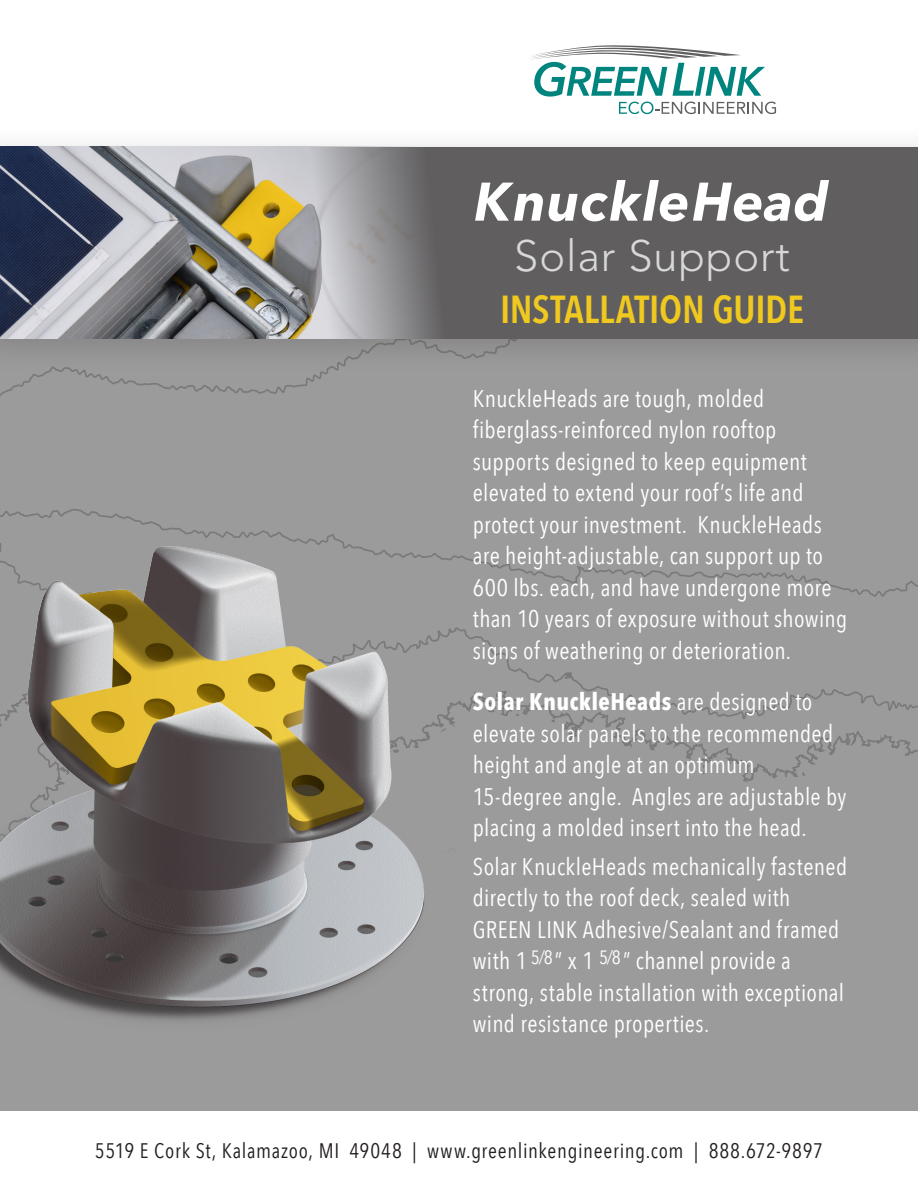
<style>
.page{position:relative;width:918px;height:1188px;background:#fff}
.page>*{position:absolute;margin:0;border:0;box-sizing:border-box;transform-origin:0 0}
.t1{font:300 43.5px "Avenir";letter-spacing:.02em;color:#d8d8d9}
.Paragraph_10_Frutige{font:600 39px "Avenir Next Condensed";letter-spacing:-.005em;color:#efc820}
.Paragraph_10_Frutige-2{font:24px/31.5px "Avenir Next Condensed";letter-spacing:.015em;color:#fff}
.Paragraph_10_Frutige-3{font:21px "Avenir Next Condensed";letter-spacing:.03em;color:#231f20}
.s1{font-weight:700}
</style>
<div class="page">
<div style="left:459px;top:376px;width:459px;height:282px;background:#9c9b9b"></div>
<div style="left:459px;top:658px;width:459px;height:292px;background:#9c9b9b"></div>
<div style="left:0;top:950px;width:918px;height:161px;background:#9c9b9b"></div>
<div style="left:0;top:124px;width:918px;height:252px;background:#231f20;opacity:.2"></div>
<div style="left:0;top:147px;width:918px;height:192px;background:#605e5f"></div>
<img style="left:0;top:147px;width:429px;height:124px">
<svg style="left:532px;top:45px;width:244px;height:69px"></svg>
<svg style="left:475px;top:180px;width:354px;height:41px"></svg>
<img style="left:0;top:271px;width:459px;height:791px">
<p class="t1" style="left:514px;top:231px;width:277px">Solar Support</p>
<p class="Paragraph_10_Frutige" style="left:500px;top:275px;width:306px">INSTALLATION GUIDE</p>
<p class="Paragraph_10_Frutige-2" style="left:473px;top:381px;width:376px">KnuckleHeads are tough, molded fiberglass-reinforced nylon rooftop supports designed to keep equipment elevated to extend your roof’s life and protect your investment. KnuckleHeads are height-adjustable, can support up to 600 lbs. each, and have undergone more than 10 years of exposure without showing signs of weathering or deterioration.</p>
<p class="Paragraph_10_Frutige-2" style="left:473px;top:685px;width:375px"><span class="s1">Solar KnuckleHeads</span> are designed to elevate solar panels to the recommended height and angle at an optimum 15-degree angle. Angles are adjustable by placing a molded insert into the head.</p>
<p class="Paragraph_10_Frutige-2" style="left:473px;top:849px;width:376px">Solar KnuckleHeads mechanically fastened directly to the roof deck, sealed with GREEN LINK Adhesive/Sealant and framed with 1 <sup>5/8</sup>” x 1 <sup>5/8</sup>” channel provide a strong, stable installation with exceptional wind resistance properties.</p>
<p class="Paragraph_10_Frutige-3" style="left:95px;top:1133px;width:730px">5519 E Cork St, Kalamazoo, MI 49048 | www.greenlinkengineering.com | 888.672-9897</p>
</div>
